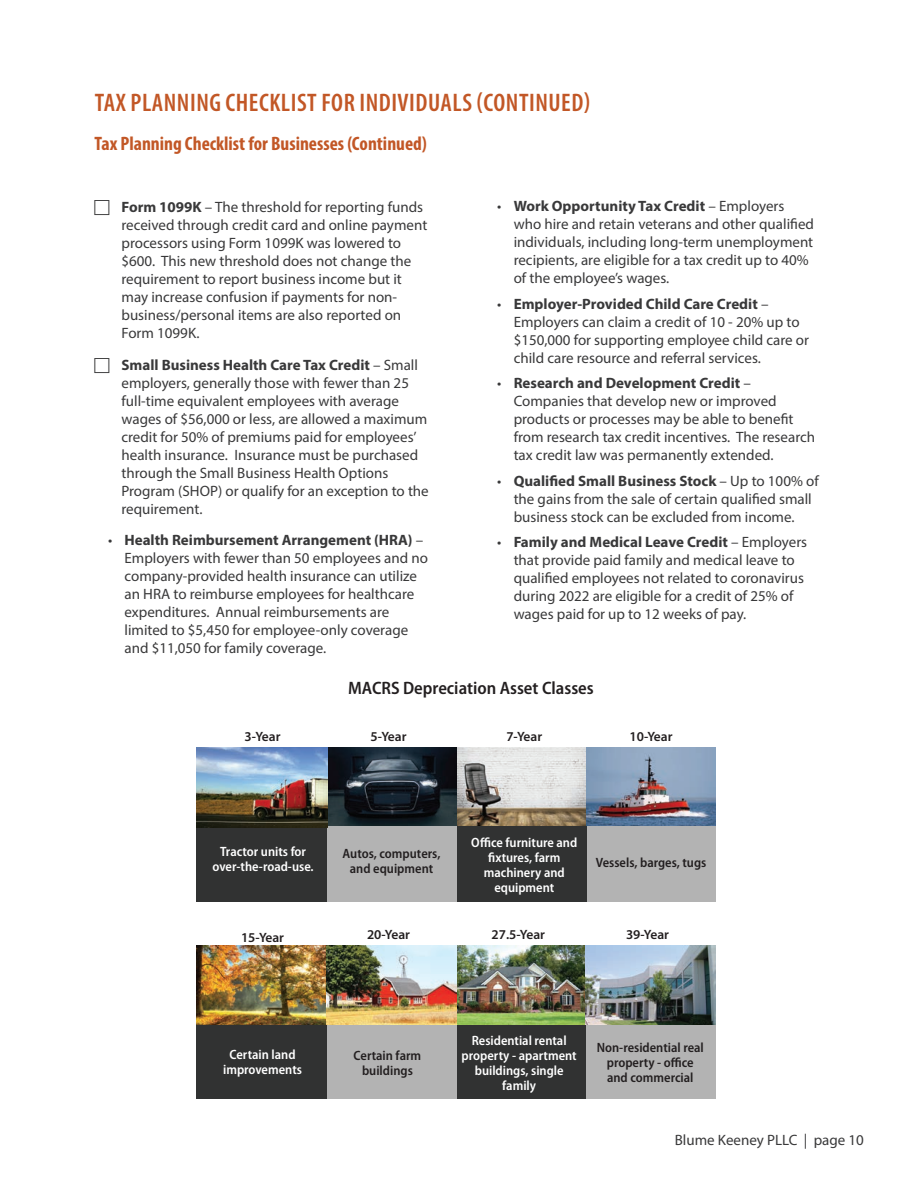
<style>
.page{position:relative;width:918px;height:1188px;background:#fff}
.page>*{position:absolute;margin:0;border:0;box-sizing:border-box;transform-origin:0 0}
.Titles{font:600 condensed 25.5px "Myriad Pro";letter-spacing:.02em;color:#c25726}
.Titles-2{font:700 condensed 19.5px "Myriad Pro";color:#c25726}
.t1{font:600 semi-condensed 18px "Myriad Pro";color:#231f20}
.checklist{font:15px/18px "Myriad Pro";color:#39393a}
.t2{font:600 semi-condensed 13.5px/15px "Myriad Pro";color:#fff;text-align:center}
.t3{font:600 semi-condensed 13.5px/15px "Myriad Pro";color:#231f20;text-align:center}
.t4{font:600 13.5px "Myriad Pro";color:#231f20}
.s1{font-weight:700}
</style>
<div class="page">
<img style="left:197px;top:945px;width:259px;height:80px">
<img style="left:456px;top:946px;width:129px;height:79px">
<img style="left:585px;top:946px;width:131px;height:79px">
<img style="left:456px;top:747px;width:130px;height:80px">
<img style="left:327px;top:747px;width:129px;height:80px">
<img style="left:586px;top:747px;width:130px;height:80px">
<div style="left:585px;top:1025px;width:131px;height:73px;background:#b3b3b3"></div>
<div style="left:456px;top:1025px;width:129px;height:73px;background:#313232"></div>
<div style="left:327px;top:1025px;width:129px;height:73px;background:#b3b3b3"></div>
<div style="left:197px;top:1025px;width:130px;height:73px;background:#313232"></div>
<div style="left:587px;top:827px;width:129px;height:75px;background:#b3b3b3"></div>
<div style="left:456px;top:827px;width:131px;height:75px;background:#313232"></div>
<div style="left:327px;top:827px;width:129px;height:75px;background:#b3b3b3"></div>
<div style="left:197px;top:827px;width:130px;height:75px;background:#313232"></div>
<img style="left:197px;top:747px;width:130px;height:81px">
<p class="Titles" style="left:95px;top:88px;width:497px">TAX PLANNING CHECKLIST FOR INDIVIDUALS (CONTINUED)</p>
<p class="Titles-2" style="left:94px;top:132px;width:334px">Tax Planning Checklist for Businesses (Continued)</p>
<p class="checklist" style="left:122px;top:198px;width:307px"><span class="s1">Form 1099K</span> – The threshold for reporting funds received through credit card and online payment processors using Form 1099K was lowered to $600. This new threshold does not change the requirement to report business income but it may increase confusion if payments for non&shy;business/personal items are also reported on Form 1099K.</p>
<p class="checklist" style="left:122px;top:355px;width:309px"><span class="s1">Small Business Health Care Tax Credit</span> – Small employers, generally those with fewer than 25 full-time equivalent employees with average wages of $56,000 or less, are allowed a maximum credit for 50% of premiums paid for employees’ health insurance. Insurance must be purchased through the Small Business Health Options Program (SHOP) or qualify for an exception to the requirement.</p>
<p class="checklist" style="left:124px;top:531px;width:305px;text-indent:-16px">• <span class="s1">Health Reimbursement Arrangement (HRA)</span> – Employers with fewer than 50 employees and no company-provided health insurance can utilize an HRA to reimburse employees for healthcare expenditures. Annual reimbursements are limited to $5,450 for employee-only coverage and $11,050 for family coverage.</p>
<p class="checklist" style="left:514px;top:197px;width:302px;text-indent:-16px">• <span class="s1">Work Opportunity Tax Credit</span> – Employers who hire and retain veterans and other qualified individuals, including long-term unemployment recipients, are eligible for a tax credit up to 40% of the employee’s wages.</p>
<p class="checklist" style="left:514px;top:295px;width:297px;text-indent:-16px">• <span class="s1">Employer-Provided Child Care Credit</span> – Employers can claim a credit of 10 - 20% up to $150,000 for supporting employee child care or child care resource and referral services.</p>
<p class="checklist" style="left:514px;top:374px;width:303px;text-indent:-16px">• <span class="s1">Research and Development Credit</span> – Companies that develop new or improved products or processes may be able to benefit from research tax credit incentives. The research tax credit law was permanently extended.</p>
<p class="checklist" style="left:514px;top:472px;width:307px;text-indent:-16px">• <span class="s1">Qualified Small Business Stock</span> – Up to 100% of the gains from the sale of certain qualified small business stock can be excluded from income.</p>
<p class="checklist" style="left:514px;top:533px;width:295px;text-indent:-16px">• <span class="s1">Family and Medical Leave Credit</span> – Employers that provide paid family and medical leave to qualified employees not related to coronavirus during 2022 are eligible for a credit of 25% of wages paid for up to 12 weeks of pay.</p>
<p class="t4" style="left:245px;top:728px;width:37px">3-Year</p>
<p class="t1" style="left:348px;top:678px;width:247px">MACRS Depreciation Asset Classes</p>
<p class="t4" style="left:371px;top:728px;width:37px">5-Year</p>
<p class="t4" style="left:506px;top:728px;width:37px">7-Year</p>
<p class="t4" style="left:630px;top:728px;width:45px">10-Year</p>
<p class="t2" style="left:213px;top:844px;width:103px">Tractor units for over-the-road-use.</p>
<p class="t4" style="left:241px;top:929px;width:45px">15-Year</p>
<p class="t3" style="left:343px;top:846px;width:99px">Autos, computers, and equipment</p>
<p class="t4" style="left:367px;top:926px;width:45px">20-Year</p>
<p class="t2" style="left:471px;top:835px;width:107px">Office furniture and fixtures, farm machinery and equipment</p>
<p class="t4" style="left:492px;top:926px;width:55px">27.5-Year</p>
<p class="t3" style="left:596px;top:855px;width:112px">Vessels, barges, tugs</p>
<p class="t4" style="left:626px;top:926px;width:45px">39-Year</p>
<p class="t2" style="left:223px;top:1047px;width:80px">Certain land improvements</p>
<p class="t3" style="left:354px;top:1048px;width:69px">Certain farm buildings</p>
<p class="t2" style="left:462px;top:1033px;width:117px">Residential rental property - apartment buildings, single family</p>
<p class="t3" style="left:597px;top:1040px;width:109px">Non-residential real property - office and commercial</p>
<p class="checklist" style="left:675px;top:1131px;width:191px">Blume Keeney PLLC | page 10</p>
</div>
